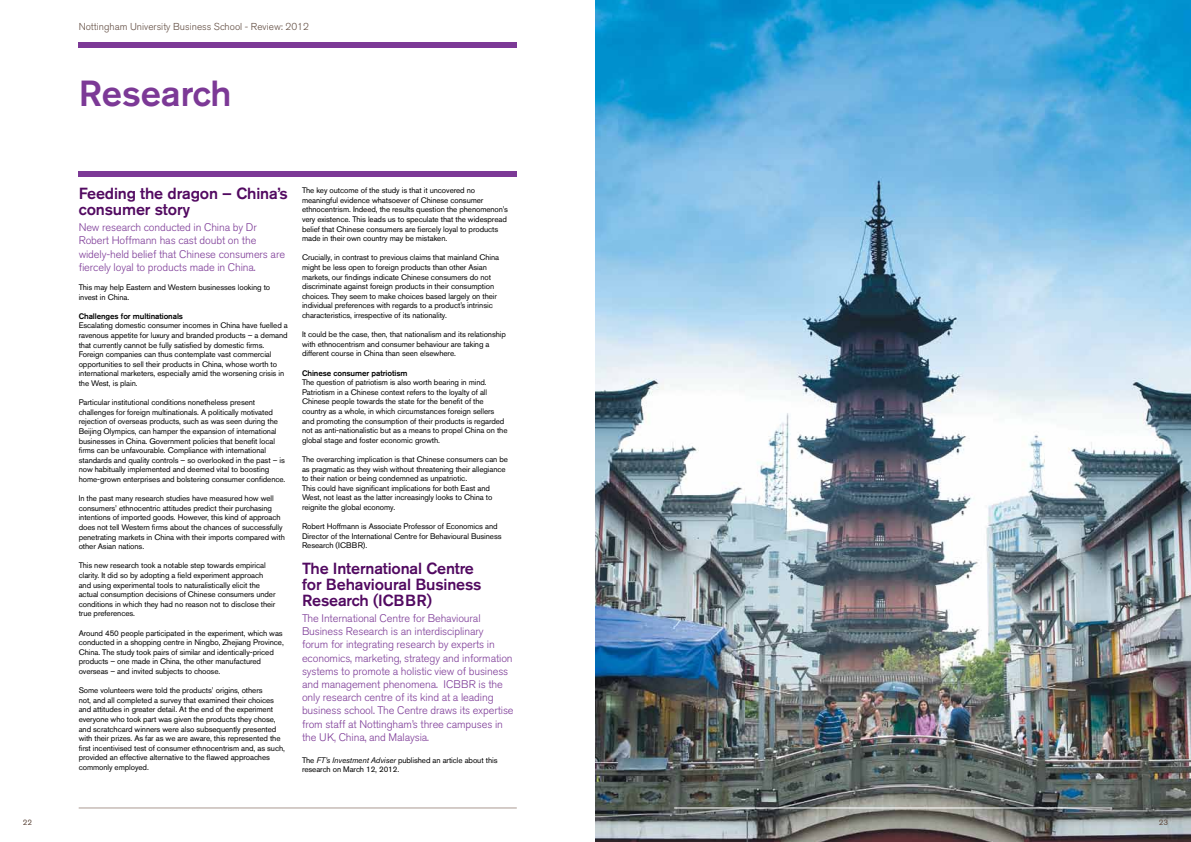
<style>
.page{position:relative;width:1191px;height:842px;background:#fff}
.page>*{position:absolute;margin:0;border:0;box-sizing:border-box;transform-origin:0 0}
.t1{font:500 36px "Akzidenz Grotesk BE";color:#7c3996}
.t2{font:500 16px/16px "Akzidenz Grotesk BE";letter-spacing:-.01em;color:#520a61}
.t3{font:300 11px/13.2px "Akzidenz Grotesk BE";letter-spacing:-.01em;color:#7c3996}
.t4{font:300 10px "Akzidenz Grotesk BE";color:#604b40}
.t5{font:8px/9.6px "Akzidenz Grotesk BE";letter-spacing:-.01em;color:#000}
.t6{font:500 8px "Akzidenz Grotesk BE";letter-spacing:-.01em;color:#000}
.t7{font:8px "Akzidenz Grotesk BE";color:#604b40}
.s1{font-style:italic}
</style>
<div class="page">
<img style="left:595px;top:0;width:596px;height:842px">
<hr style="left:674px;top:808px;width:438px;height:1px;background:#fff">
<hr style="left:79px;top:808px;width:438px;height:1px;background:#ab9a91">
<div style="left:79px;top:43px;width:438px;height:5px;background:#7c3996"></div>
<div style="left:79px;top:171px;width:438px;height:6px;background:#7c3996"></div>
<p class="t4" style="left:79px;top:21px;width:232px">Nottingham University Business School - Review: 2012</p>
<h1 class="t1" style="left:79px;top:72px;width:154px">Research</h1>
<h2 class="t2" style="left:79px;top:185px;width:211px">Feeding the dragon – China’s consumer story</h2>
<h3 class="t3" style="left:79px;top:221px;width:208px">New research conducted in China by Dr Robert Hoffmann has cast doubt on the widely-held belief that Chinese consumers are fiercely loyal to products made in China.</h3>
<p class="t5" style="left:79px;top:282px;width:193px">This may help Eastern and Western businesses looking to invest in China.</p>
<p class="t6" style="left:79px;top:311px;width:106px">Challenges for multinationals</p>
<p class="t5" style="left:79px;top:321px;width:211px">Escalating domestic consumer incomes in China have fuelled a ravenous appetite for luxury and branded products – a demand that currently cannot be fully satisfied by domestic firms.<br>Foreign companies can thus contemplate vast commercial opportunities to sell their products in China, whose worth to international marketers, especially amid the worsening crisis in the West, is plain.</p>
<p class="t5" style="left:79px;top:397px;width:208px">Particular institutional conditions nonetheless present challenges for foreign multinationals. A politically motivated rejection of overseas products, such as was seen during the Beijing Olympics, can hamper the expansion of international businesses in China. Government policies that benefit local firms can be unfavourable. Compliance with international standards and quality controls – so overlooked in the past – is now habitually implemented and deemed vital to boosting home-grown enterprises and bolstering consumer confidence.</p>
<p class="t5" style="left:79px;top:493px;width:208px">In the past many research studies have measured how well consumers’ ethnocentric attitudes predict their purchasing intentions of imported goods. However, this kind of approach does not tell Western firms about the chances of successfully penetrating markets in China with their imports compared with other Asian nations.</p>
<p class="t5" style="left:79px;top:561px;width:198px">This new research took a notable step towards empirical clarity. It did so by adopting a field experiment approach and using experimental tools to naturalistically elicit the actual consumption decisions of Chinese consumers under conditions in which they had no reason not to disclose their true preferences.</p>
<p class="t5" style="left:79px;top:628px;width:207px">Around 450 people participated in the experiment, which was conducted in a shopping centre in Ningbo, Zhejiang Province, China. The study took pairs of similar and identically-priced products – one made in China, the other manufactured overseas – and invited subjects to choose.</p>
<p class="t5" style="left:79px;top:685px;width:208px">Some volunteers were told the products’ origins, others<br>not, and all completed a survey that examined their choices and attitudes in greater detail. At the end of the experiment everyone who took part was given the products they chose, and scratchcard winners were also subsequently presented with their prizes. As far as we are aware, this represented the first incentivised test of consumer ethnocentrism and, as such, provided an effective alternative to the flawed approaches commonly employed.</p>
<p class="t5" style="left:302px;top:185px;width:207px">The key outcome of the study is that it uncovered no meaningful evidence whatsoever of Chinese consumer ethnocentrism. Indeed, the results question the phenomenon’s very existence. This leads us to speculate that the widespread belief that Chinese consumers are fiercely loyal to products made in their own country may be mistaken.</p>
<p class="t5" style="left:302px;top:253px;width:199px">Crucially, in contrast to previous claims that mainland China might be less open to foreign products than other Asian markets, our findings indicate Chinese consumers do not discriminate against foreign products in their consumption choices. They seem to make choices based largely on their individual preferences with regards to a product’s intrinsic characteristics, irrespective of its nationality.</p>
<p class="t5" style="left:302px;top:329px;width:205px">It could be the case, then, that nationalism and its relationship with ethnocentrism and consumer behaviour are taking a different course in China than seen elsewhere.</p>
<p class="t6" style="left:302px;top:368px;width:107px">Chinese consumer patriotism</p>
<p class="t5" style="left:302px;top:377px;width:207px">The question of patriotism is also worth bearing in mind.<br>Patriotism in a Chinese context refers to the loyalty of all Chinese people towards the state for the benefit of the country as a whole, in which circumstances foreign sellers and promoting the consumption of their products is regarded not as anti-nationalistic but as a means to propel China on the global stage and foster economic growth.</p>
<p class="t5" style="left:302px;top:454px;width:207px">The overarching implication is that Chinese consumers can be as pragmatic as they wish without threatening their allegiance to their nation or being condemned as unpatriotic.<br>This could have significant implications for both East and West, not least as the latter increasingly looks to China to reignite the global economy.</p>
<p class="t5" style="left:302px;top:521px;width:201px">Robert Hoffmann is Associate Professor of Economics and<br>Director of the International Centre for Behavioural Business<br>Research (ICBBR).</p>
<h2 class="t2" style="left:302px;top:560px;width:181px">The International Centre for Behavioural Business<br>Research (ICBBR)</h2>
<p class="t3" style="left:302px;top:612px;width:213px">The International Centre for Behavioural Business Research is an interdisciplinary<br>forum for integrating research by experts in economics, marketing, strategy and information systems to promote a holistic view of business and management phenomena.   ICBBR is the only research centre of its kind at a leading business school. The Centre draws its expertise from staff at Nottingham’s three campuses in the UK, China, and Malaysia.</p>
<p class="t5" style="left:302px;top:755px;width:197px">The <span class="s1">FT’s Investment Adviser</span> published an article about this research on March 12, 2012.</p>
<p class="t7" style="left:23px;top:818px;width:11px">22</p>
<p class="t7" style="left:1159px;top:818px;width:11px">23</p>
</div>
